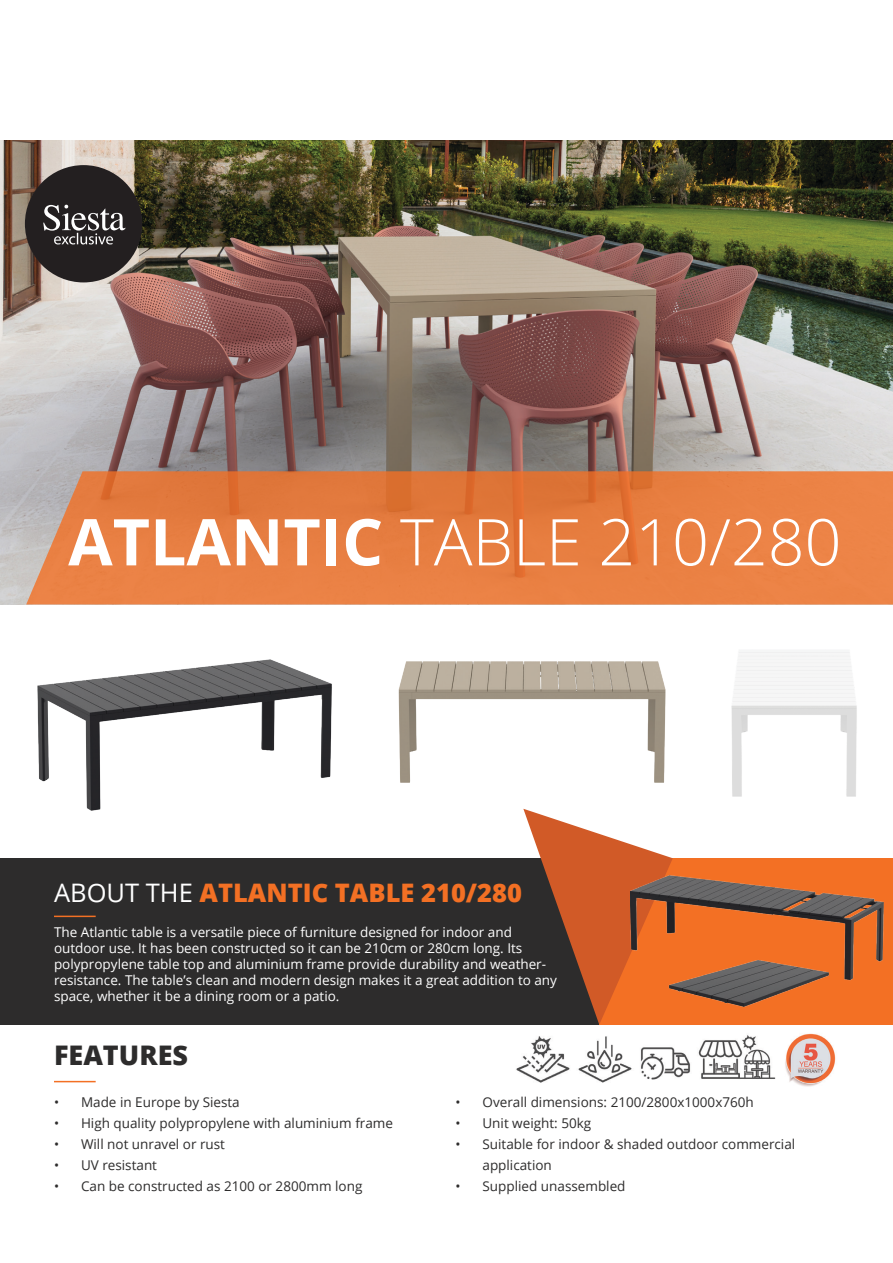
<style>
.page{position:relative;width:893px;height:1263px;background:#fff}
.page>*{position:absolute;margin:0;border:0;box-sizing:border-box;transform-origin:0 0}
.t1{font:300 64.5px "Open Sans";color:#fff}
.t2{font:800 27px "Open Sans";color:#2d2c2c}
.t3{font:800 25.5px "Open Sans";color:#f37024}
.t4{font:13.5px/16.2px "Open Sans";color:#fff}
.t5{font:13.5px/21px "Open Sans";color:#2d2c2c}
.s1{font-weight:700}
.s2{font-weight:400;color:#fff}
</style>
<div class="page">
<img style="left:0;top:140px;width:893px;height:464px">
<div style="left:0;top:858px;width:600px;height:167px;background:#2d2c2c"></div>
<div style="left:600px;top:858px;width:293px;height:167px;background:#f37024"></div>
<svg style="left:26px;top:471px;width:867px;height:133px;background:#e57f44"></svg>
<hr style="left:54px;top:915px;width:42px;height:2px;background:#f37024">
<svg style="left:523px;top:809px;width:150px;height:216px"></svg>
<hr style="left:54px;top:1081px;width:42px;height:1px;background:#f37024">
<img style="left:516px;top:1036px;width:175px;height:47px">
<div style="left:25px;top:165px;width:117px;height:117px;background:#231f20;border-radius:50%"></div>
<svg style="left:43px;top:205px;width:82px;height:39px"></svg>
<img style="left:698px;top:1033px;width:138px;height:54px">
<img style="left:37px;top:660px;width:295px;height:151px">
<img style="left:631px;top:876px;width:252px;height:130px">
<img style="left:398px;top:662px;width:268px;height:121px">
<img style="left:731px;top:652px;width:126px;height:145px">
<p class="t1" style="left:68px;top:498px;width:775px"><span class="s1">ATLANTIC</span> TABLE 210/280</p>
<p class="t3" style="left:54px;top:874px;width:470px"><span class="s2">ABOUT THE</span> ATLANTIC TABLE 210/280</p>
<p class="t4" style="left:54px;top:923px;width:504px">The Atlantic table is a versatile piece of furniture designed for indoor and outdoor use. It has been constructed so it can be 210cm or 280cm long. Its polypropylene table top and aluminium frame provide durability and weather&shy;resistance. The table’s clean and modern design makes it a great addition to any space, whether it be a dining room or a patio.</p>
<p class="t2" style="left:54px;top:1034px;width:136px">FEATURES</p>
<p class="t5" style="left:54px;top:1091px;width:187px">• Made in Europe by Siesta</p>
<p class="t5" style="left:54px;top:1112px;width:341px">• High quality polypropylene with aluminium frame</p>
<p class="t5" style="left:54px;top:1133px;width:173px">• Will not unravel or rust</p>
<p class="t5" style="left:54px;top:1154px;width:105px">• UV resistant</p>
<p class="t5" style="left:54px;top:1175px;width:310px">• Can be constructed as 2100 or 2800mm long</p>
<p class="t5" style="left:455px;top:1091px;width:300px">• Overall dimensions: 2100/2800x1000x760h</p>
<p class="t5" style="left:455px;top:1112px;width:137px">• Unit weight: 50kg</p>
<p class="t5" style="left:482px;top:1133px;width:314px;text-indent:-27px">• Suitable for indoor &amp; shaded outdoor commercial application</p>
<p class="t5" style="left:455px;top:1175px;width:172px">• Supplied unassembled</p>
</div>
